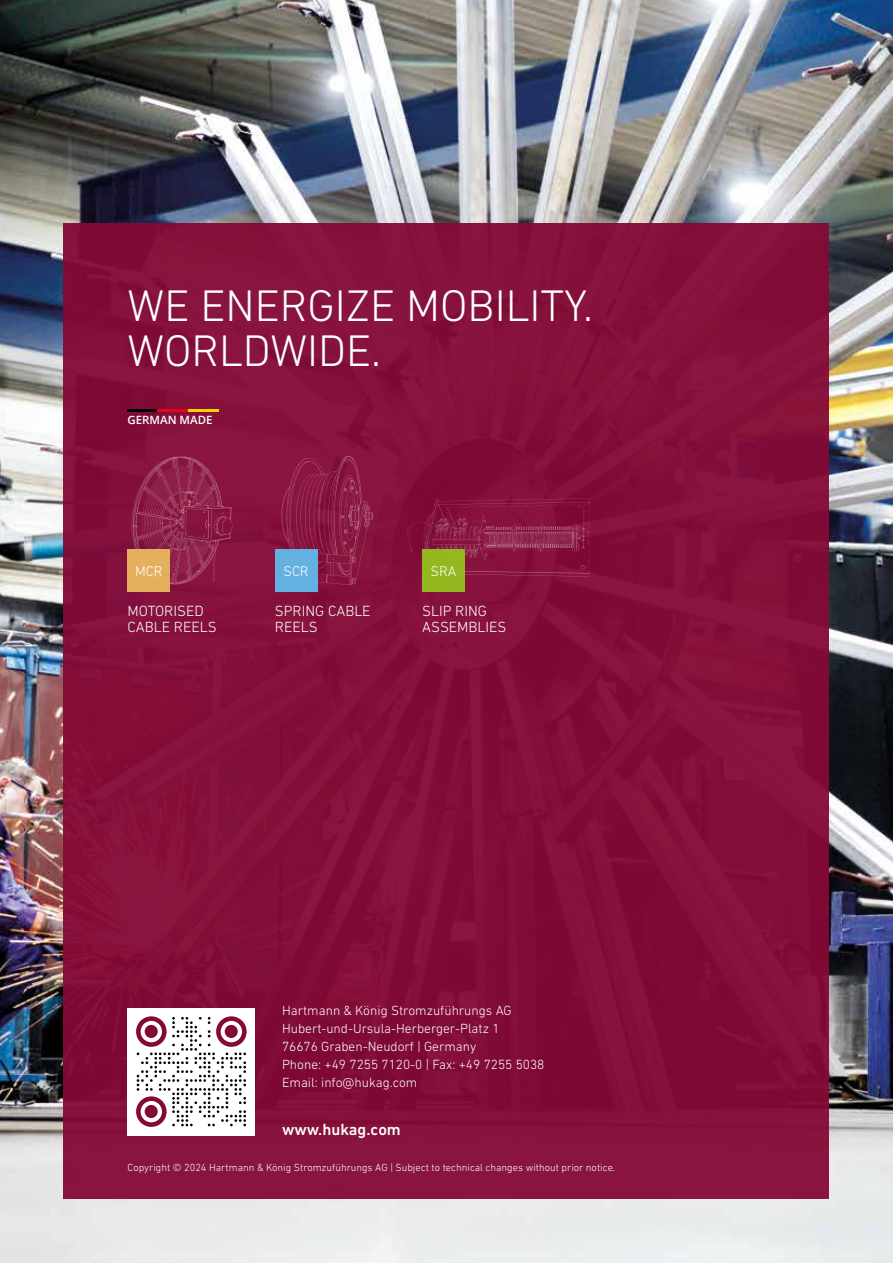
<style>
.page{position:relative;width:893px;height:1263px;background:#fff}
.page>*{position:absolute;margin:0;border:0;box-sizing:border-box;transform-origin:0 0}
.t1{font:300 45px/45px "DIN Next LT Pro";color:#fff}
.t2{font:500 16.5px "DIN Next LT Pro";color:#fff}
.t3{font:300 15px/15px "DIN Next LT Pro";color:#fff}
.t4{font:300 14.25px "DIN Next LT Pro";color:#fff}
.t5{font:300 13.5px/18px "DIN Next LT Pro";color:#fff}
.t6{font:600 11.4px "Open Sans";color:#fff}
.t7{font:300 10.5px "DIN Next LT Pro";color:#fff}
</style>
<div class="page">
<img style="left:0;top:0;width:892px;height:1263px">
<hr style="left:892px;top:0;width:1px;height:761px;background:#63b9e9">
<div style="left:64px;top:223px;width:765px;height:976px;background:#85103b"></div>
<div style="left:128px;top:1008px;width:127px;height:127px;background:#fff"></div>
<svg style="left:136px;top:1016px;width:111px;height:111px"></svg>
<hr style="left:128px;top:409px;width:30px;height:3px;background:#000">
<hr style="left:158px;top:409px;width:30px;height:3px;background:#e30613">
<hr style="left:188px;top:409px;width:30px;height:3px;background:#f8d200">
<svg style="left:132px;top:457px;width:100px;height:127px"></svg>
<svg style="left:281px;top:456px;width:92px;height:129px"></svg>
<svg style="left:407px;top:499px;width:183px;height:78px"></svg>
<div style="left:128px;top:549px;width:42px;height:42px;background:#e4af5d"></div>
<div style="left:275px;top:549px;width:42px;height:42px;background:#64b0e0"></div>
<div style="left:422px;top:549px;width:43px;height:42px;background:#94b820"></div>
<img style="left:892px;top:761px;width:1px;height:502px">
<h1 class="t1" style="left:128px;top:282px;width:467px">WE ENERGIZE MOBILITY.<br>WORLDWIDE.</h1>
<p class="t6" style="left:128px;top:412px;width:86px">GERMAN MADE</p>
<p class="t4" style="left:135px;top:562px;width:29px">MCR</p>
<p class="t3" style="left:128px;top:604px;width:91px">MOTORISED<br>CABLE REELS</p>
<p class="t4" style="left:283px;top:562px;width:27px">SCR</p>
<p class="t3" style="left:275px;top:604px;width:97px">SPRING CABLE<br>REELS</p>
<p class="t4" style="left:430px;top:562px;width:27px">SRA</p>
<p class="t3" style="left:422px;top:604px;width:86px">SLIP RING<br>ASSEMBLIES</p>
<p class="t5" style="left:282px;top:1002px;width:264px">Hartmann &amp; König Stromzuführungs AG Hubert-und-Ursula-Herberger-Platz 1<br>76676 Graben-Neudorf | Germany<br>Phone: +49 7255 7120-0 | Fax: +49 7255 5038<br>Email: info@hukag.com</p>
<p class="t2" style="left:282px;top:1120px;width:120px">www.hukag.com</p>
<p class="t7" style="left:128px;top:1162px;width:489px">Copyright © 2024 Hartmann &amp; König Stromzuführungs AG | Subject to technical changes without prior notice.</p>
</div>
